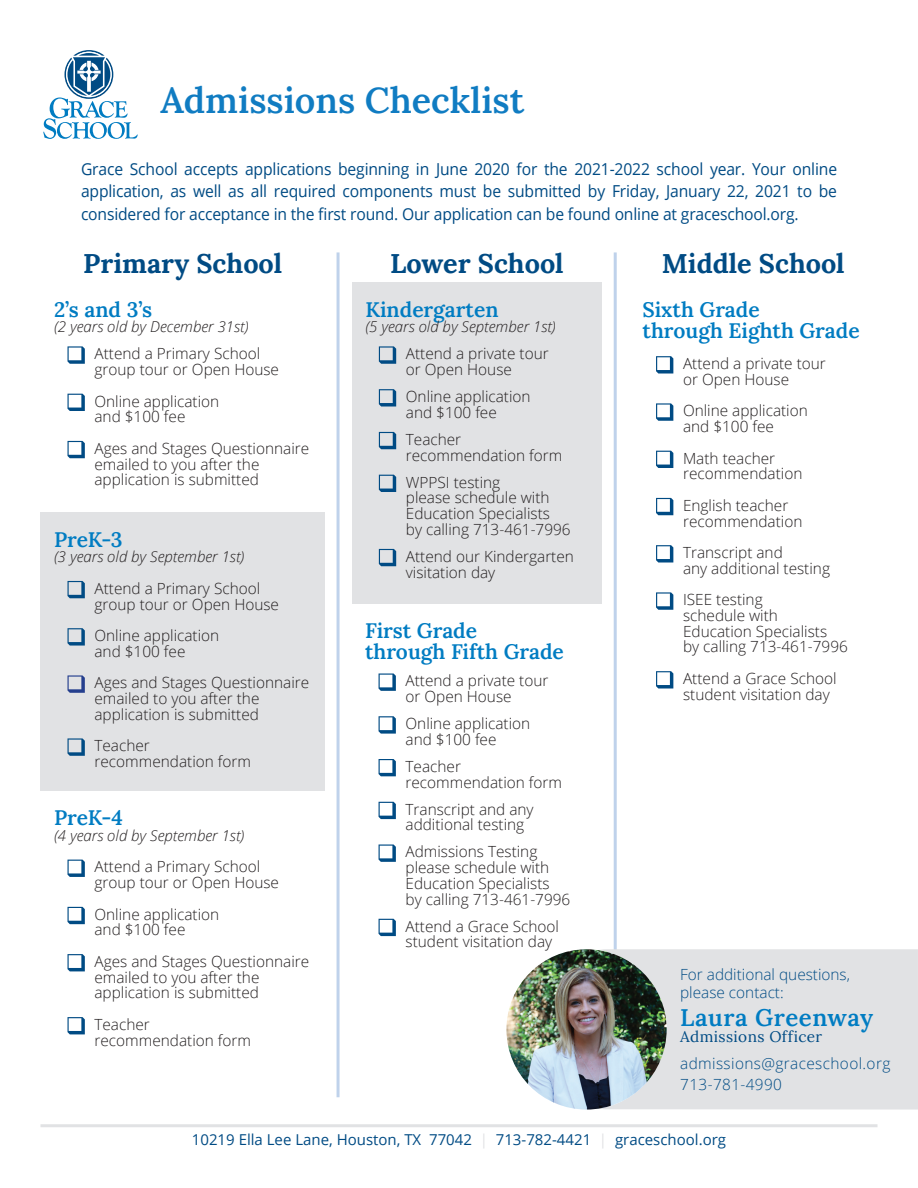
<style>
.page{position:relative;width:918px;height:1188px;background:#fff}
.page>*{position:absolute;margin:0;border:0;box-sizing:border-box;transform-origin:0 0}
.t1{font:600 36px "Lora";color:#107cc2}
.t2{font:700 27px "Lora";color:#004b84}
.t3{font:600 24px "Lora";letter-spacing:.02em;color:#007cc2}
.t4{font:600 21px/21px "Lora";color:#007cc2}
.t5{font:16.5px/22.5px "Open Sans";letter-spacing:-.01em;color:#004b84;text-align:justify;scale:.95 1}
.t6{font:300 15.3px/15.8px "Open Sans";color:#231f20}
.t7{font:300 15.3px/21px "Open Sans";letter-spacing:.025em;color:#004b84}
.t8{font:300 15.3px/18px "Open Sans";color:#004b84}
.t9{font:15.3px "Lora";letter-spacing:.025em;color:#004b84}
.t10{font:italic 300 15px "Open Sans";color:#231f20}
.t11{font:15px "Open Sans";color:#004b84}
.s1{color:#e1e2e4}
</style>
<div class="page">
<div style="left:40px;top:512px;width:285px;height:279px;background:#e1e2e4"></div>
<hr style="left:40px;top:1124px;width:838px;height:3px;background:#e1e2e4">
<svg style="left:43px;top:50px;width:95px;height:89px"></svg>
<div style="left:352px;top:282px;width:250px;height:322px;background:#e1e2e4"></div>
<hr style="left:337px;top:252px;width:3px;height:845px;background:#bfd2eb">
<hr style="left:614px;top:252px;width:3px;height:845px;background:#bfd2eb">
<div style="left:559px;top:949px;width:359px;height:161px;background:#e1e2e4"></div>
<img style="left:506px;top:949px;width:161px;height:161px;border-radius:80px">
<svg style="left:67px;top:346px;width:18px;height:18px"></svg>
<svg style="left:67px;top:394px;width:18px;height:17px"></svg>
<svg style="left:67px;top:441px;width:18px;height:17px"></svg>
<svg style="left:378px;top:674px;width:18px;height:17px"></svg>
<svg style="left:378px;top:716px;width:18px;height:18px"></svg>
<svg style="left:378px;top:759px;width:18px;height:17px"></svg>
<svg style="left:378px;top:802px;width:18px;height:17px"></svg>
<svg style="left:378px;top:845px;width:18px;height:17px"></svg>
<svg style="left:378px;top:919px;width:18px;height:17px"></svg>
<svg style="left:656px;top:356px;width:18px;height:18px"></svg>
<svg style="left:656px;top:403px;width:18px;height:18px"></svg>
<svg style="left:656px;top:451px;width:18px;height:17px"></svg>
<svg style="left:656px;top:498px;width:18px;height:17px"></svg>
<svg style="left:656px;top:545px;width:18px;height:18px"></svg>
<svg style="left:656px;top:592px;width:18px;height:18px"></svg>
<svg style="left:656px;top:671px;width:18px;height:18px"></svg>
<svg style="left:67px;top:581px;width:18px;height:17px"></svg>
<svg style="left:67px;top:628px;width:18px;height:18px"></svg>
<svg style="left:67px;top:675px;width:18px;height:18px"></svg>
<svg style="left:67px;top:738px;width:18px;height:18px"></svg>
<svg style="left:67px;top:860px;width:18px;height:17px"></svg>
<svg style="left:67px;top:907px;width:18px;height:17px"></svg>
<svg style="left:67px;top:954px;width:18px;height:17px"></svg>
<svg style="left:67px;top:1017px;width:18px;height:17px"></svg>
<svg style="left:378px;top:346px;width:19px;height:18px"></svg>
<svg style="left:378px;top:389px;width:19px;height:18px"></svg>
<svg style="left:378px;top:432px;width:19px;height:17px"></svg>
<svg style="left:378px;top:475px;width:19px;height:17px"></svg>
<svg style="left:378px;top:549px;width:19px;height:17px"></svg>
<h1 class="t1" style="left:161px;top:73px;width:365px">Admissions Checklist</h1>
<p class="t5" style="left:81px;top:157px;width:797px">Grace School accepts applications beginning in June 2020 for the 2021-2022 school year. Your online application, as well as all required components must be submitted by Friday, January 22, 2021 to be considered for acceptance in the first round. Our application can be found online at graceschool.org.</p>
<h2 class="t2" style="left:83px;top:243px;width:201px">Primary School</h2>
<h3 class="t4" style="left:54px;top:297px;width:100px">2’s and 3’s</h3>
<p class="t10" style="left:54px;top:316px;width:196px">(2 years old by December 31st)</p>
<p class="t6" style="left:94px;top:345px;width:186px">Attend a Primary School group tour or Open House</p>
<p class="t6" style="left:94px;top:393px;width:126px">Online application and $100 fee</p>
<p class="t6" style="left:94px;top:440px;width:216px">Ages and Stages Questionnaire emailed to you after the application is submitted</p>
<h3 class="t4" style="left:54px;top:527px;width:70px">PreK-3</h3>
<p class="t10" style="left:54px;top:547px;width:192px">(3 years old by September 1st)</p>
<p class="t6" style="left:94px;top:580px;width:186px">Attend a Primary School group tour or Open House</p>
<p class="t6" style="left:94px;top:627px;width:126px">Online application and $100 fee</p>
<p class="t6" style="left:94px;top:674px;width:216px">Ages and Stages Questionnaire emailed to you after the application is submitted</p>
<p class="t6" style="left:94px;top:737px;width:158px">Teacher recommendation form</p>
<h3 class="t4" style="left:54px;top:806px;width:70px">PreK-4</h3>
<p class="t10" style="left:54px;top:825px;width:192px">(4 years old by September 1st)</p>
<p class="t6" style="left:94px;top:859px;width:186px">Attend a Primary School group tour or Open House</p>
<p class="t6" style="left:94px;top:906px;width:126px">Online application and $100 fee</p>
<p class="t6" style="left:94px;top:953px;width:216px">Ages and Stages Questionnaire emailed to you after the application is submitted</p>
<p class="t6" style="left:94px;top:1016px;width:158px">Teacher recommendation form</p>
<h2 class="t2" style="left:390px;top:243px;width:175px">Lower School</h2>
<h3 class="t4" style="left:365px;top:297px;width:135px">Kindergarten</h3>
<p class="t10" style="left:365px;top:316px;width:192px">(5 years old by September 1st)</p>
<p class="t6" style="left:406px;top:345px;width:144px">Attend a private tour or Open House</p>
<p class="t6" style="left:406px;top:388px;width:126px">Online application and $100 fee</p>
<p class="t6" style="left:406px;top:431px;width:158px">Teacher recommendation form</p>
<p class="t6" style="left:406px;top:474px;width:166px">WPPSI testing<br>please schedule with<br>Education Specialists<br>by calling 713-461-7996</p>
<p class="t6" style="left:406px;top:548px;width:170px">Attend our Kindergarten visitation day</p>
<h3 class="t4" style="left:365px;top:619px;width:200px">First Grade<br>through Fifth Grade</h3>
<p class="t6" style="left:406px;top:673px;width:144px">Attend a private tour or Open House</p>
<p class="t6" style="left:406px;top:715px;width:126px">Online application and $100 fee</p>
<p class="t6" style="left:406px;top:758px;width:158px">Teacher recommendation form</p>
<p class="t6" style="left:406px;top:801px;width:130px">Transcript and any additional testing</p>
<p class="t6" style="left:406px;top:844px;width:166px">Admissions Testing please schedule with<br>Education Specialists<br>by calling 713-461-7996</p>
<p class="t6" style="left:406px;top:918px;width:155px">Attend a Grace School student visitation day</p>
<h2 class="t2" style="left:662px;top:243px;width:184px">Middle School</h2>
<h3 class="t4" style="left:643px;top:297px;width:219px">Sixth Grade<br>through Eighth Grade</h3>
<p class="t6" style="left:683px;top:355px;width:144px">Attend a private tour or Open House</p>
<p class="t6" style="left:683px;top:402px;width:126px">Online application and $100 fee</p>
<p class="t6" style="left:683px;top:450px;width:121px">Math teacher recommendation</p>
<p class="t6" style="left:683px;top:497px;width:121px">English teacher recommendation</p>
<p class="t6" style="left:683px;top:544px;width:149px">Transcript and<br>any additional testing</p>
<p class="t6" style="left:683px;top:591px;width:166px">ISEE testing<br>schedule with<br>Education Specialists<br>by calling 713-461-7996</p>
<p class="t6" style="left:683px;top:670px;width:155px">Attend a Grace School student visitation day</p>
<p class="t8" style="left:680px;top:965px;width:171px">For additional questions, please contact:</p>
<h3 class="t3" style="left:680px;top:999px;width:195px">Laura Greenway</h3>
<p class="t9" style="left:680px;top:1025px;width:144px">Admissions Officer</p>
<p class="t7" style="left:680px;top:1052px;width:212px">admissions@graceschool.org<br>713-781-4990</p>
<p class="t11" style="left:192px;top:1130px;width:536px">10219 Ella Lee Lane, Houston, TX 77042 <span class="s1">|</span> 713-782-4421 <span class="s1">|</span> graceschool.org</p>
</div>
